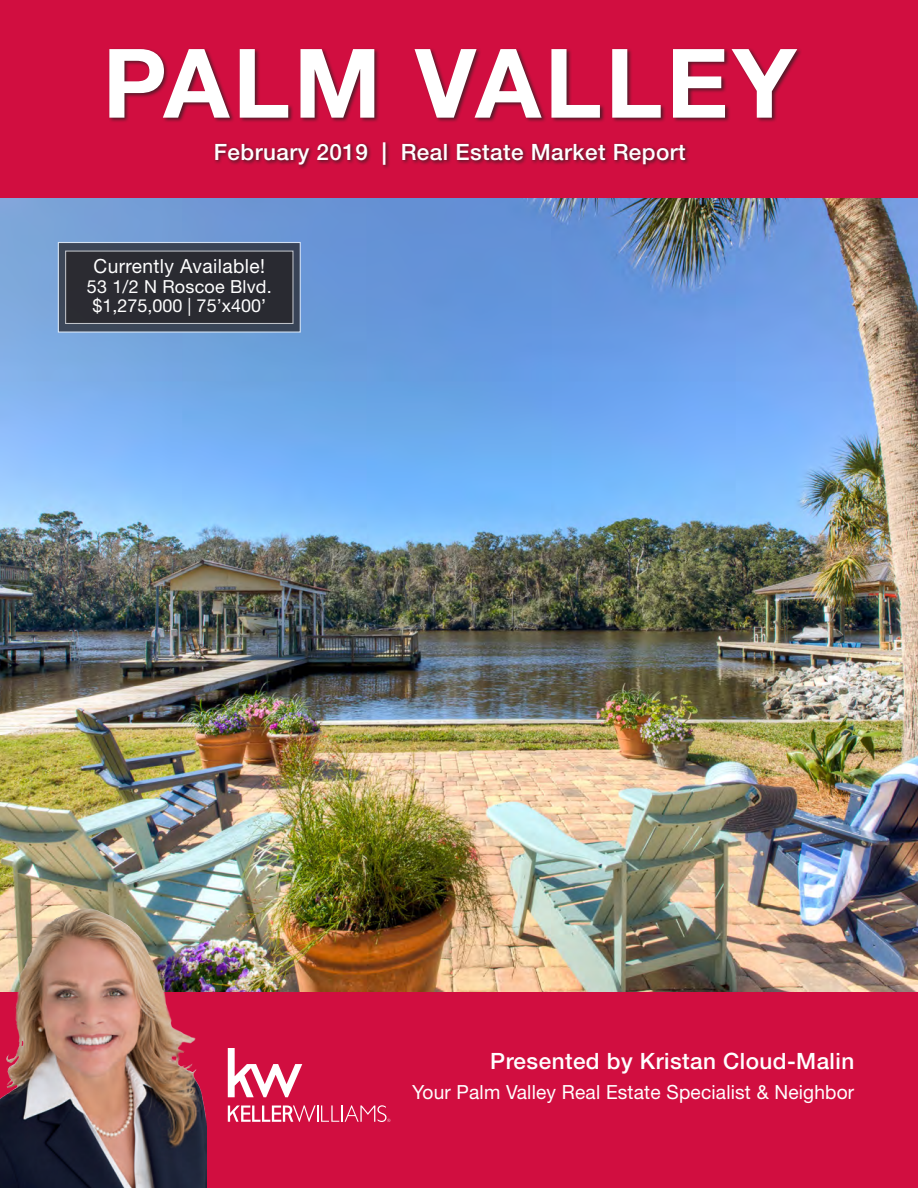
<style>
.page{position:relative;width:918px;height:1188px;background:#fff}
.page>*{position:absolute;margin:0;border:0;box-sizing:border-box;transform-origin:0 0}
.t1{font:700 96px "Helvetica Neue LT Std";letter-spacing:.04em;color:#fff}
.t2{font:500 22.5px "Helvetica Neue LT Std";letter-spacing:.02em;color:#fff}
.t3{font:19.5px "Helvetica Neue LT Std";letter-spacing:.01em;color:#fff}
.t4{font:18px "Helvetica Neue LT Std";letter-spacing:.01em;color:#fff}
.s1{font-weight:700;font-style:italic}
</style>
<div class="page">
<img style="left:0;top:198px;width:918px;height:795px">
<div style="left:0;top:993px;width:918px;height:195px;background:#d10e40"></div>
<div style="left:0;top:0;width:918px;height:198px;background:#d10e40"></div>
<div style="left:108px;top:47px;width:695px;height:76px;background:#231f20;opacity:.71"></div>
<div style="left:213px;top:140px;width:478px;height:30px;background:#231f20;opacity:.76"></div>
<svg style="left:228px;top:1105px;width:162px;height:17px"></svg>
<svg style="left:228px;top:1048px;width:74px;height:49px"></svg>
<img style="left:0;top:877px;width:207px;height:311px">
<svg style="left:58px;top:243px;width:242px;height:89px;background:#475162"></svg>
<div style="left:58px;top:242px;width:243px;height:91px;border:1px solid #fff"></div>
<div style="left:66px;top:251px;width:227px;height:72px;background:#2a2b31"></div>
<p class="t1" style="left:103px;top:24px;width:695px">PALM VALLEY</p>
<p class="t2" style="left:214px;top:138px;width:474px">February 2019 <span class="s1">|</span> Real Estate Market Report</p>
<p class="t3" style="left:94px;top:255px;width:173px">Currently Available!</p>
<p class="t4" style="left:87px;top:276px;width:186px">53 1/2 N Roscoe Blvd.</p>
<p class="t4" style="left:93px;top:295px;width:175px">$1,275,000 | 75’x400’</p>
<p class="t2" style="left:490px;top:1048px;width:366px">Presented by Kristan Cloud-Malin</p>
<p class="t3" style="left:412px;top:1081px;width:444px">Your Palm Valley Real Estate Specialist &amp; Neighbor</p>
</div>
